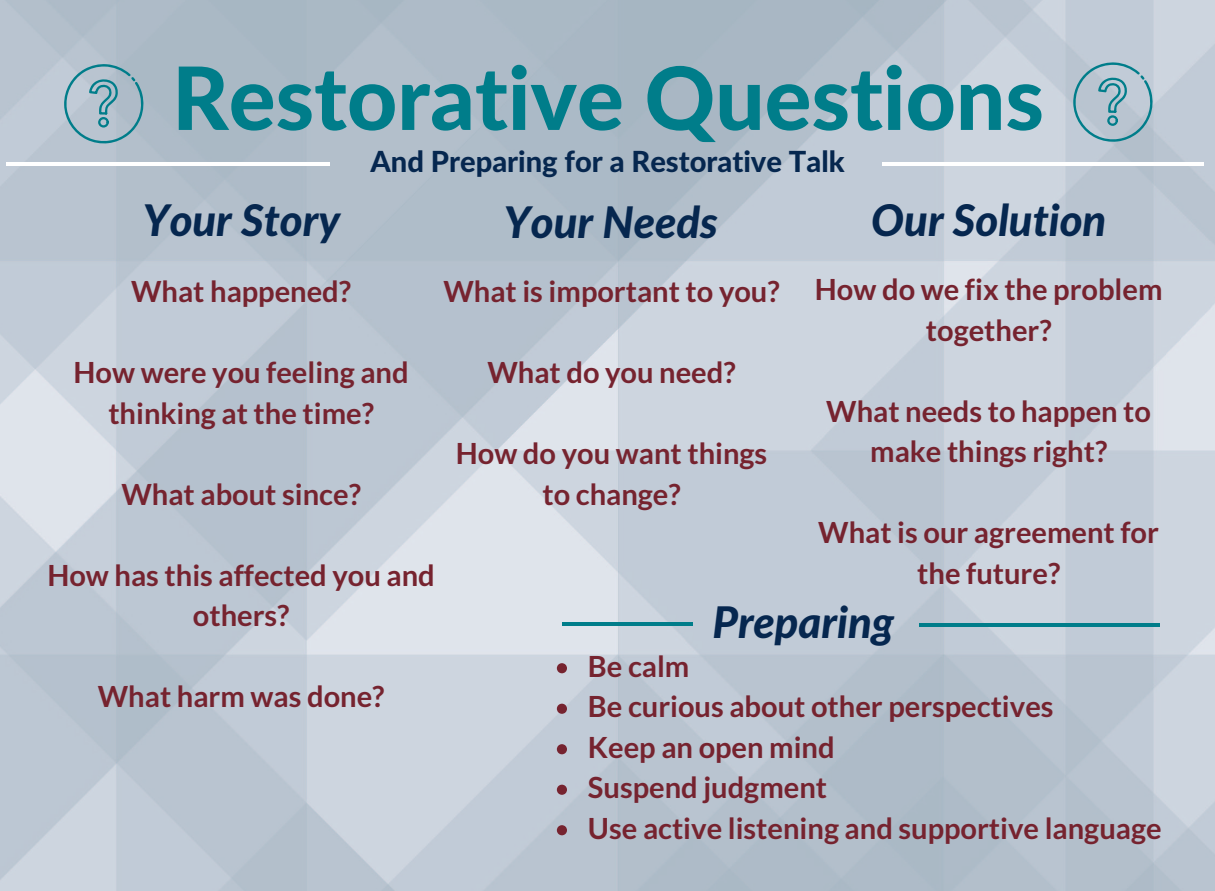
<style>
.page{position:relative;width:1215px;height:891px;background:#fff}
.page>*{position:absolute;margin:0;border:0;box-sizing:border-box;transform-origin:0 0}
.t1{font:800 87.3px "Lato Latin";color:#007d8a}
.t2{font:italic 800 43.65px "Lato";color:#06274f}
.t3{font:700 29.03px/40.5px "Lato";color:#76232f;text-align:center}
.t4{font:800 29.03px "Lato Latin";color:#06274f}
</style>
<div class="page">
<img style="left:0;top:0;width:1215px;height:891px">
<hr style="left:6px;top:162px;width:21px;height:3px;background:#fff">
<hr style="left:309px;top:162px;width:21px;height:3px;background:#fff">
<hr style="left:26px;top:162px;width:144px;height:3px;background:#fff">
<hr style="left:169px;top:162px;width:141px;height:3px;background:#fff">
<hr style="left:882px;top:162px;width:20px;height:3px;background:#fff">
<hr style="left:1183px;top:162px;width:21px;height:3px;background:#fff">
<hr style="left:902px;top:162px;width:143px;height:3px;background:#fff">
<hr style="left:1045px;top:162px;width:139px;height:3px;background:#fff">
<svg style="left:557px;top:663px;width:10px;height:10px"></svg>
<svg style="left:557px;top:704px;width:10px;height:10px"></svg>
<svg style="left:557px;top:744px;width:10px;height:10px"></svg>
<svg style="left:557px;top:785px;width:10px;height:10px"></svg>
<svg style="left:557px;top:825px;width:10px;height:10px"></svg>
<svg style="left:1073px;top:62px;width:80px;height:80px"></svg>
<svg style="left:64px;top:64px;width:79px;height:79px"></svg>
<hr style="left:919px;top:623px;width:21px;height:4px;background:#007d8a">
<hr style="left:1139px;top:623px;width:21px;height:4px;background:#007d8a">
<hr style="left:939px;top:623px;width:144px;height:4px;background:#007d8a">
<hr style="left:1083px;top:623px;width:57px;height:4px;background:#007d8a">
<hr style="left:563px;top:623px;width:20px;height:3px;background:#007d8a">
<hr style="left:672px;top:623px;width:21px;height:3px;background:#007d8a">
<hr style="left:583px;top:623px;width:90px;height:3px;background:#007d8a">
<h1 class="t1" style="left:172px;top:44px;width:873px">Restorative Questions</h1>
<h2 class="t4" style="left:371px;top:143px;width:476px">And Preparing for a Restorative Talk</h2>
<h3 class="t2" style="left:143px;top:193px;width:199px">Your Story</h3>
<p class="t3" style="left:131px;top:271px;width:221px">What happened?</p>
<h5 class="t2" style="left:871px;top:193px;width:237px">Our Solution</h5>
<h4 class="t2" style="left:504px;top:195px;width:215px">Your Needs</h4>
<p class="t3" style="left:815px;top:269px;width:349px">How do we fix the problem together?</p>
<p class="t3" style="left:443px;top:271px;width:338px">What is important to you?</p>
<p class="t3" style="left:74px;top:352px;width:337px">How were you feeling and thinking at the time?</p>
<p class="t3" style="left:122px;top:473px;width:241px">What about since?</p>
<p class="t3" style="left:47px;top:554px;width:389px">How has this affected you and others?</p>
<p class="t3" style="left:98px;top:676px;width:288px">What harm was done?</p>
<p class="t3" style="left:487px;top:352px;width:250px">What do you need?</p>
<p class="t3" style="left:456px;top:433px;width:313px">How do you want things to change?</p>
<p class="t3" style="left:826px;top:390px;width:326px">What needs to happen to make things right?</p>
<p class="t3" style="left:818px;top:512px;width:342px">What is our agreement for the future?</p>
<h6 class="t2" style="left:712px;top:595px;width:183px">Preparing</h6>
<p class="t3" style="left:588px;top:645px;width:575px;text-align:left">Be calm<br>Be curious about other perspectives<br>Keep an open mind<br>Suspend judgment<br>Use active listening and supportive language</p>
</div>
